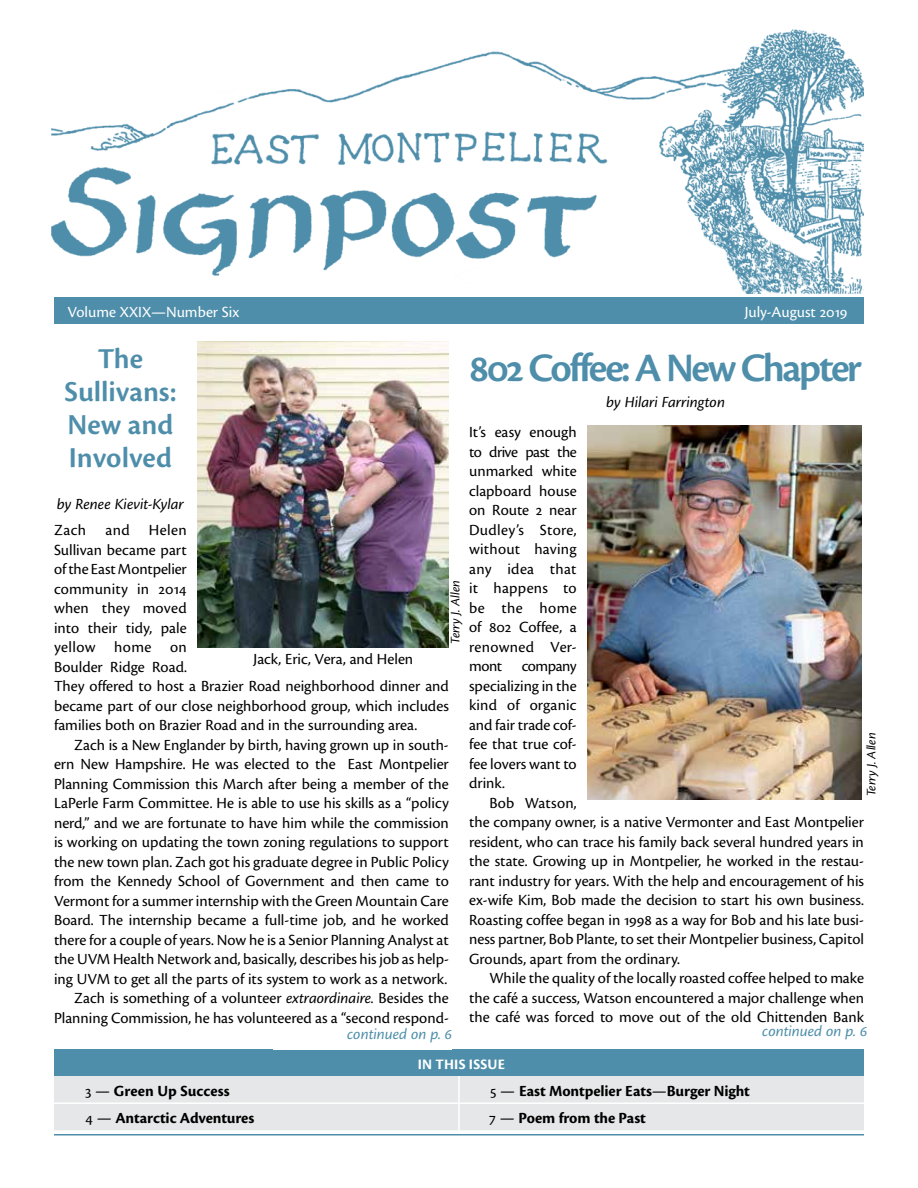
<style>
.page{position:relative;width:918px;height:1188px;background:#fff}
.page>*{position:absolute;margin:0;border:0;box-sizing:border-box;transform-origin:0 0}
.t1{font:600 42px "Cronos Pro";letter-spacing:-.06em;color:#4e8eaa}
.t2{font:600 30px/33px "Cronos Pro";color:#4e8eaa;text-align:center}
.t3{font:16.2px/19.5px "Cronos Pro";color:#000}
.t4{font:700 16.2px "Cronos Pro";letter-spacing:-.005em;color:#000}
.t5{font:italic 16.2px "Cronos Pro";letter-spacing:-.005em;color:#000}
.t6{font:16.2px "Cronos Pro";color:#fff}
.t7{font:italic 16.2px "Cronos Pro";letter-spacing:-.005em;color:#4e8eaa}
.t8{font:700 15px "Cronos Pro";letter-spacing:.015em;color:#fff}
.t9{font:italic 13.5px "Cronos Pro";letter-spacing:-.005em;color:#000}
.s1{font-style:italic}
.s2{font-weight:400}
</style>
<div class="page">
<hr style="left:54px;top:1134px;width:810px;height:2px;background:#4e8eaa">
<img style="left:52px;top:29px;width:811px;height:265px">
<div style="left:54px;top:297px;width:810px;height:27px;background:#4e8eaa"></div>
<div style="left:54px;top:1049px;width:810px;height:27px;background:#4e8eaa"></div>
<div style="left:54px;top:1076px;width:810px;height:54px;background:#e6e7e8"></div>
<hr style="left:458px;top:1076px;width:2px;height:26px;background:#fff">
<hr style="left:54px;top:1102px;width:405px;height:2px;background:#fff">
<hr style="left:459px;top:1102px;width:405px;height:2px;background:#fff">
<hr style="left:458px;top:1104px;width:2px;height:26px;background:#fff">
<img style="left:198px;top:342px;width:251px;height:306px">
<img style="left:588px;top:426px;width:274px;height:374px">
<p class="t6" style="left:67px;top:302px;width:173px">Volume XXIX—Number Six</p>
<p class="t6" style="left:745px;top:302px;width:104px">July-August 2019</p>
<h2 class="t2" style="left:65px;top:342px;width:113px">The<br>Sullivans:<br>New and<br>Involved</h2>
<p class="t5" style="left:57px;top:495px;width:129px">by Renee Kievit-Kylar</p>
<p class="t3" style="left:54px;top:521px;width:396px">Zach and Helen<br>Sullivan became part<br>of the East Montpelier<br>community in 2014<br>when they moved<br>into their tidy, pale<br>yellow home on<br>Boulder Ridge Road.<br>They offered to host a Brazier Road neighborhood dinner and became part of our close neighborhood group, which includes families both on Brazier Road and in the surrounding area.</p>
<p class="t3" style="left:54px;top:735px;width:396px;text-align:right">Zach is a New Englander by birth, having grown up in south&shy;ern New Hampshire. He was elected to the East Montpelier Planning Commission this March after being a member of the LaPerle Farm Committee. He is able to use his skills as a “policy nerd,” and we are fortunate to have him while the commission is working on updating the town zoning regulations to support the new town plan. Zach got his graduate degree in Public Policy from the Kennedy School of Government and then came to Vermont for a summer internship with the Green Mountain Care Board. The internship became a full-time job, and he worked there for a couple of years. Now he is a Senior Planning Analyst at the UVM Health Network and, basically, describes his job as help&shy;ing UVM to get all the parts of its system to work as a network.<br>Zach is something of a volunteer <span class="s1">extraordinaire.</span> Besides the Planning Commission, he has volunteered as a “second respond-</p>
<h1 class="t1" style="left:469px;top:344px;width:394px">802 Coffee: A New Chapter</h1>
<p class="t5" style="left:606px;top:393px;width:121px">by Hilari Farrington</p>
<p class="t3" style="left:469px;top:423px;width:109px;text-align:justify">It’s easy enough to drive past the unmarked white clapboard house on Route 2 near Dudley’s Store, without having any idea that it happens to be the home of 802 Coffee, a renowned Ver&shy;mont company specializing in the kind of organic and fair trade cof&shy;fee that true cof&shy;fee lovers want to drink.</p>
<p class="t3" style="left:469px;top:793px;width:396px;text-indent:20px">Bob Watson,<br>the company owner, is a native Vermonter and East Montpelier resident, who can trace his family back several hundred years in the state. Growing up in Montpelier, he worked in the restau&shy;rant industry for years. With the help and encouragement of his ex-wife Kim, Bob made the decision to start his own business.<br>Roasting coffee began in 1998 as a way for Bob and his late busi&shy;ness partner, Bob Plante, to set their Montpelier business, Capitol Grounds, apart from the ordinary.</p>
<p class="t3" style="left:469px;top:968px;width:396px;text-align:justify;text-indent:20px">While the quality of the locally roasted coffee helped to make the café a success, Watson encountered a major challenge when the café was forced to move out of the old Chittenden Bank</p>
<p class="t9" style="left:448px;top:644px;width:65px;rotate:-90deg">Terry J. Allen</p>
<p class="t3" style="left:254px;top:650px;width:161px">Jack, Eric, Vera, and Helen</p>
<p class="t9" style="left:864px;top:796px;width:65px;rotate:-90deg">Terry J. Allen</p>
<p class="t7" style="left:347px;top:1024px;width:106px">continued on p. 6</p>
<p class="t7" style="left:762px;top:1021px;width:106px">continued on p. 6</p>
<p class="t8" style="left:418px;top:1055px;width:89px">IN THIS ISSUE</p>
<p class="t4" style="left:85px;top:1082px;width:146px"><span class="s2">3 —</span> Green Up Success</p>
<p class="t4" style="left:490px;top:1082px;width:262px"><span class="s2">5 —</span> East Montpelier Eats<span class="s2">—</span>Burger Night</p>
<p class="t4" style="left:85px;top:1109px;width:171px"><span class="s2">4 —</span> Antarctic Adventures</p>
<p class="t4" style="left:489px;top:1109px;width:159px"><span class="s2">7 —</span> Poem from the Past</p>
</div>
